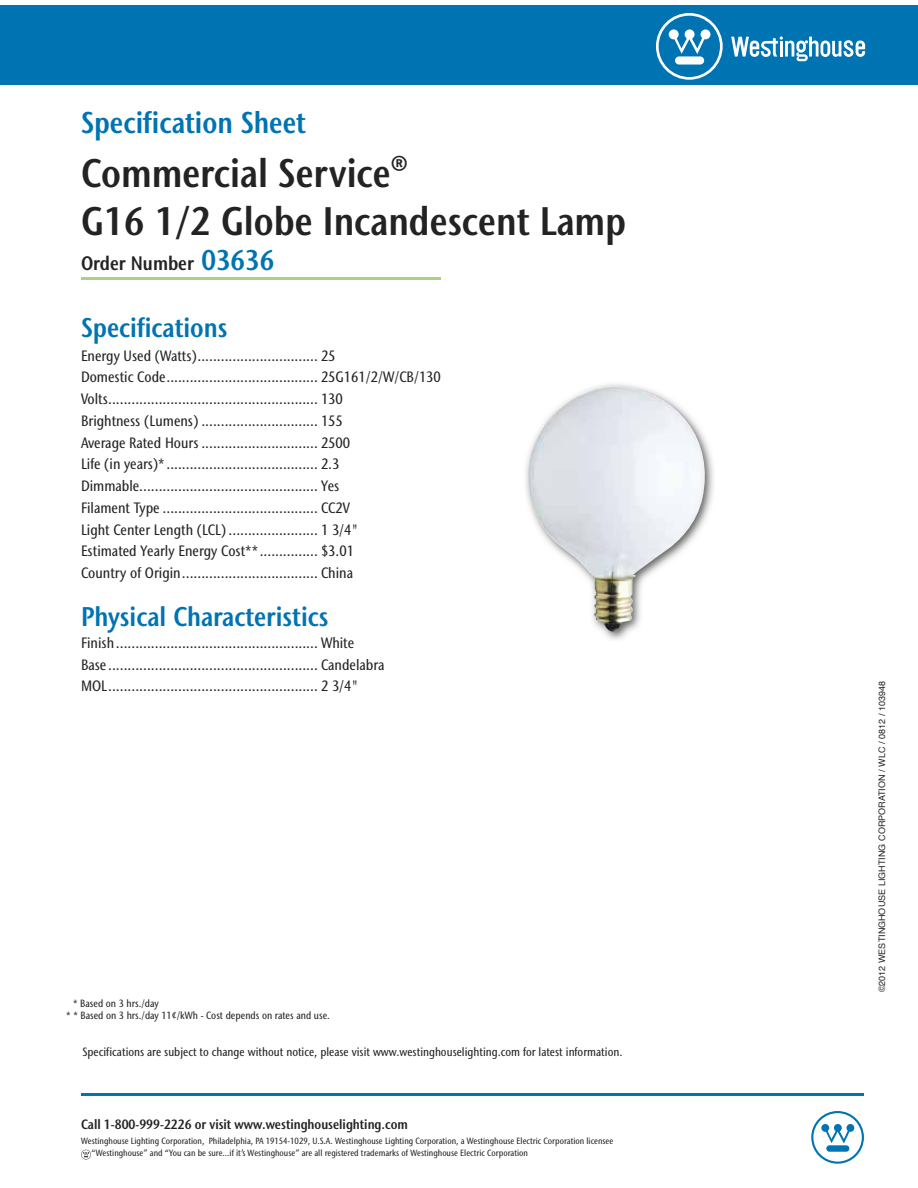
<style>
.page{position:relative;width:918px;height:1188px;background:#fff}
.page>*{position:absolute;margin:0;border:0;box-sizing:border-box;transform-origin:0 0}
.t1{font:600 condensed 39.75px/48px "Stone Sans IIITC Std";color:#232323}
.t2{font:600 condensed 30px "Stone Sans IIITC Std";color:#0073b3}
.t3{font:600 condensed 27px "Stone Sans IIITC Std";color:#0073b3}
.t4{font:600 condensed 19.5px "Stone Sans IIITC Std";color:#232323}
.t5{font:500 condensed 15px/21.8px "Stone Sans IIITC Std";color:#232323}
.t6{font:600 condensed 13.5px "Stone Sans IIITC Std";color:#232323}
.t7{font:500 condensed 12px "Stone Sans IIITC Std";color:#232323}
.t8{font:500 condensed 10.5px/12px "Stone Sans IIITC Std";color:#232323}
.t9{font:500 condensed 9px/12px "Stone Sans IIITC Std";color:#232323}
.t10{font:9px "Helvetica";color:#232323}
.s1{font-size:28.5px;color:#0073b3}
</style>
<div class="page">
<svg style="left:81px;top:1150px;width:10px;height:10px"></svg>
<hr style="left:81px;top:1093px;width:783px;height:3px;background:#0073b3">
<svg style="left:811px;top:1111px;width:53px;height:53px"></svg>
<img style="left:600px;top:384px;width:114px;height:256px">
<img style="left:525px;top:386px;width:183px;height:246px">
<div style="left:0;top:5px;width:918px;height:80px;background:#0073b3"></div>
<svg style="left:656px;top:13px;width:67px;height:67px"></svg>
<svg style="left:731px;top:36px;width:134px;height:25px"></svg>
<hr style="left:81px;top:277px;width:360px;height:3px;background:#a9d383">
<h2 class="t2" style="left:81px;top:104px;width:226px">Specification Sheet</h2>
<h1 class="t1" style="left:81px;top:149px;width:547px">Commercial Service®<br>G16 1/2 Globe Incandescent Lamp</h1>
<h3 class="t4" style="left:81px;top:251px;width:195px">Order Number <span class="s1">03636</span></h3>
<h3 class="t3" style="left:81px;top:311px;width:148px">Specifications</h3>
<p class="t5" style="left:81px;top:344px;width:361px">Energy Used (Watts) ............................... 25<br>Domestic Code ....................................... 25G161/2/W/CB/130<br>Volts ...................................................... 130<br>Brightness (Lumens) .............................. 155<br>Average Rated Hours .............................. 2500<br>Life (in years)* ....................................... 2.3<br>Dimmable.............................................. Yes<br>Filament Type ........................................ CC2V<br>Light Center Length (LCL) ....................... 1 3/4"<br>Estimated Yearly Energy Cost** ............... $3.01<br>Country of Origin ................................... China</p>
<h3 class="t3" style="left:81px;top:600px;width:249px">Physical Characteristics</h3>
<p class="t5" style="left:81px;top:632px;width:305px">Finish .................................................... White<br>Base ...................................................... Candelabra<br>MOL ...................................................... 2 3/4"</p>
<p class="t8" style="left:66px;top:998px;width:265px;text-indent:7px">* Based on 3 hrs./day<br>* * Based on 3 hrs./day 11¢/kWh - Cost depends on rates and use.</p>
<p class="t7" style="left:82px;top:1044px;width:541px">Specifications are subject to change without notice, please visit www.westinghouselighting.com for latest information.</p>
<p class="t6" style="left:81px;top:1116px;width:328px">Call 1-800-999-2226 or visit www.westinghouselighting.com</p>
<p class="t9" style="left:92px;top:1135px;width:523px;text-indent:-11px">Westinghouse Lighting Corporation, Philadelphia, PA 19154-1029, U.S.A. Westinghouse Lighting Corporation, a Westinghouse Electric Corporation licensee “Westinghouse” and “You can be sure...if it’s Westinghouse” are all registered trademarks of Westinghouse Electric Corporation</p>
<p class="t10" style="left:875px;top:992px;width:313px;rotate:-90deg">©2012 WESTINGHOUSE LIGHTING CORPORATION / WLC / 0812 / 103948</p>
</div>
